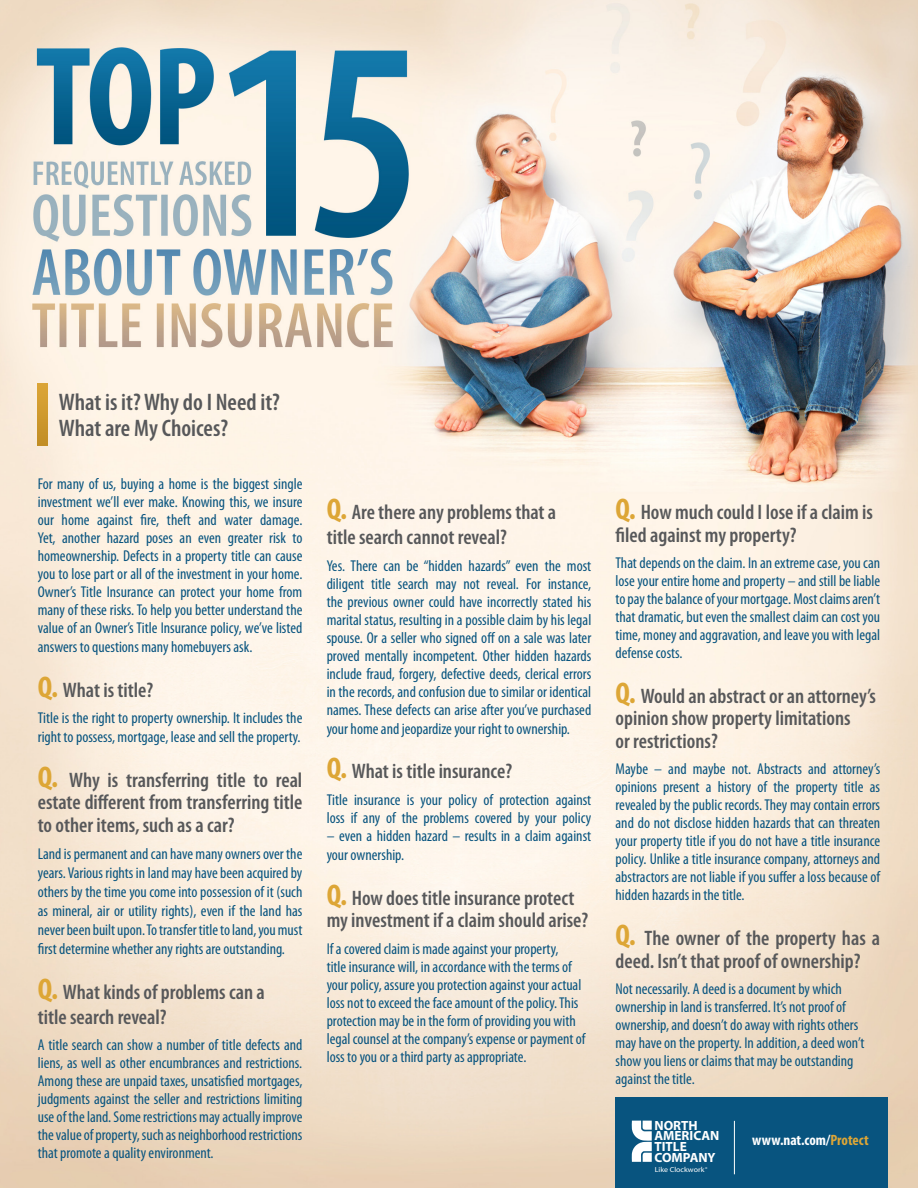
<style>
.page{position:relative;width:918px;height:1188px;background:#fff}
.page>*{position:absolute;margin:0;border:0;box-sizing:border-box;transform-origin:0 0}
.Question_Subhead_Lef{font:600 condensed 24px/25.5px "Myriad Pro";color:#57585a}
.Question_Subhead_Lef-2{font:600 condensed 21px/22.5px "Myriad Pro";color:#57585a}
.Left_Justified_Blue{font:600 condensed 21px/22.5px "Myriad Pro";color:#57585a;text-align:justify}
.Left_Justified_Blue-2{font:condensed 15.75px/18px "Myriad Pro";color:#08547f;text-align:justify}
.Question_Subhead_Lef-3{font:condensed 15.75px/18px "Myriad Pro";color:#08547f}
.Body_Copy_Justified{font:700 condensed 15px "Myriad Pro";color:#fff}
.t1{font:700 13.35px/10.8px "Myriad Pro";color:#fff}
.t2{font:7.35px "Myriad";color:#fff;scale:1.09 1}
.s1{font-weight:700;font-size:30px;color:#dda636}
.s2{color:#dda636}
</style>
<div class="page">
<img style="left:0;top:0;width:918px;height:1188px">
<img style="left:38px;top:384px;width:10px;height:62px">
<div style="left:616px;top:1098px;width:272px;height:90px;background:#08547f"></div>
<svg style="left:632px;top:1121px;width:20px;height:41px"></svg>
<hr style="left:734px;top:1121px;width:1px;height:53px;background:#fff">
<p class="Question_Subhead_Lef" style="left:59px;top:389px;width:223px">What is it? Why do I Need it?<br>What are My Choices?</p>
<p class="Left_Justified_Blue-2" style="left:38px;top:475px;width:266px">For many of us, buying a home is the biggest single investment we’ll ever make. Knowing this, we insure our home against fire, theft and water damage.<br>Yet, another hazard poses an even greater risk to homeownership. Defects in a property title can cause you to lose part or all of the investment in your home.<br>Owner’s Title Insurance can protect your home from many of these risks. To help you better understand the value of an Owner’s Title Insurance policy, we’ve listed answers to questions many homebuyers ask.</p>
<p class="Left_Justified_Blue" style="left:38px;top:678px;width:117px"><span class="s1">Q.</span> What is title?</p>
<p class="Left_Justified_Blue-2" style="left:38px;top:709px;width:266px;line-height:18.9px">Title is the right to property ownership. It includes the right to possess, mortgage, lease and sell the property.</p>
<p class="Left_Justified_Blue" style="left:38px;top:768px;width:266px"><span class="s1">Q.</span> Why is transferring title to real estate different from transferring title to other items, such as a car?</p>
<p class="Left_Justified_Blue-2" style="left:38px;top:845px;width:266px;line-height:18.9px">Land is permanent and can have many owners over the years. Various rights in land may have been acquired by others by the time you come into possession of it (such as mineral, air or utility rights), even if the land has never been built upon. To transfer title to land, you must first determine whether any rights are outstanding.</p>
<p class="Question_Subhead_Lef-2" style="left:38px;top:979px;width:229px;line-height:25.2px"><span class="s1">Q.</span> What kinds of problems can a title search reveal?</p>
<p class="Left_Justified_Blue-2" style="left:38px;top:1036px;width:266px">A title search can show a number of title defects and liens, as well as other encumbrances and restrictions.<br>Among these are unpaid taxes, unsatisfied mortgages, judgments against the seller and restrictions limiting use of the land. Some restrictions may actually improve the value of property, such as neighborhood restrictions that promote a quality environment.</p>
<p class="Question_Subhead_Lef-2" style="left:327px;top:499px;width:231px;line-height:25.2px"><span class="s1">Q.</span> Are there any problems that a title search cannot reveal?</p>
<p class="Left_Justified_Blue-2" style="left:327px;top:556px;width:266px">Yes. There can be “hidden hazards” even the most diligent title search may not reveal. For instance, the previous owner could have incorrectly stated his marital status, resulting in a possible claim by his legal spouse. Or a seller who signed off on a sale was later proved mentally incompetent. Other hidden hazards include fraud, forgery, defective deeds, clerical errors in the records, and confusion due to similar or identical names. These defects can arise after you’ve purchased your home and jeopardize your right to ownership.</p>
<p class="Question_Subhead_Lef-2" style="left:327px;top:760px;width:187px"><span class="s1">Q.</span> What is title insurance?</p>
<p class="Left_Justified_Blue-2" style="left:327px;top:791px;width:266px">Title insurance is your policy of protection against loss if any of the problems covered by your policy</p>
<p class="Left_Justified_Blue-2" style="left:327px;top:826px;width:266px;line-height:18.9px">– even a hidden hazard – results in a claim against your ownership.</p>
<p class="Question_Subhead_Lef-2" style="left:327px;top:886px;width:263px"><span class="s1">Q.</span> How does title insurance protect my investment if a claim should arise?</p>
<p class="Question_Subhead_Lef-3" style="left:327px;top:939px;width:260px">If a covered claim is made against your property,<br>title insurance will, in accordance with the terms of your policy, assure you protection against your actual loss not to exceed the face amount of the policy. This protection may be in the form of providing you with legal counsel at the company’s expense or payment of loss to you or a third party as appropriate.</p>
<p class="Question_Subhead_Lef-2" style="left:616px;top:500px;width:259px"><span class="s1">Q.</span> How much could I lose if a claim is filed against my property?</p>
<p class="Left_Justified_Blue-2" style="left:616px;top:554px;width:266px">That depends on the claim. In an extreme case, you can lose your entire home and property – and still be liable to pay the balance of your mortgage. Most claims aren’t that dramatic, but even the smallest claim can cost you time, money and aggravation, and leave you with legal defense costs.</p>
<p class="Question_Subhead_Lef-2" style="left:616px;top:684px;width:262px"><span class="s1">Q.</span> Would an abstract or an attorney’s opinion show property limitations<br>or restrictions?</p>
<p class="Left_Justified_Blue-2" style="left:616px;top:760px;width:266px">Maybe – and maybe not. Abstracts and attorney’s opinions present a history of the property title as revealed by the public records. They may contain errors and do not disclose hidden hazards that can threaten your property title if you do not have a title insurance policy. Unlike a title insurance company, attorneys and abstractors are not liable if you suffer a loss because of hidden hazards in the title.</p>
<p class="Left_Justified_Blue" style="left:616px;top:927px;width:266px"><span class="s1">Q.</span> The owner of the property has a deed. Isn’t that proof of ownership?</p>
<p class="Question_Subhead_Lef-3" style="left:616px;top:980px;width:250px">Not necessarily. A deed is a document by which ownership in land is transferred. It’s not proof of ownership, and doesn’t do away with rights others may have on the property. In addition, a deed won’t show you liens or claims that may be outstanding against the title.</p>
<p class="t1" style="left:654px;top:1119px;width:66px">NORTH<br>AMERICAN<br>TITLE<br>COMPANY</p>
<p class="t2" style="left:655px;top:1166px;width:50px">Like Clockwork <sup>®</sup></p>
<p class="Body_Copy_Justified" style="left:752px;top:1131px;width:118px">www.nat.com/<span class="s2">Protect</span></p>
</div>
